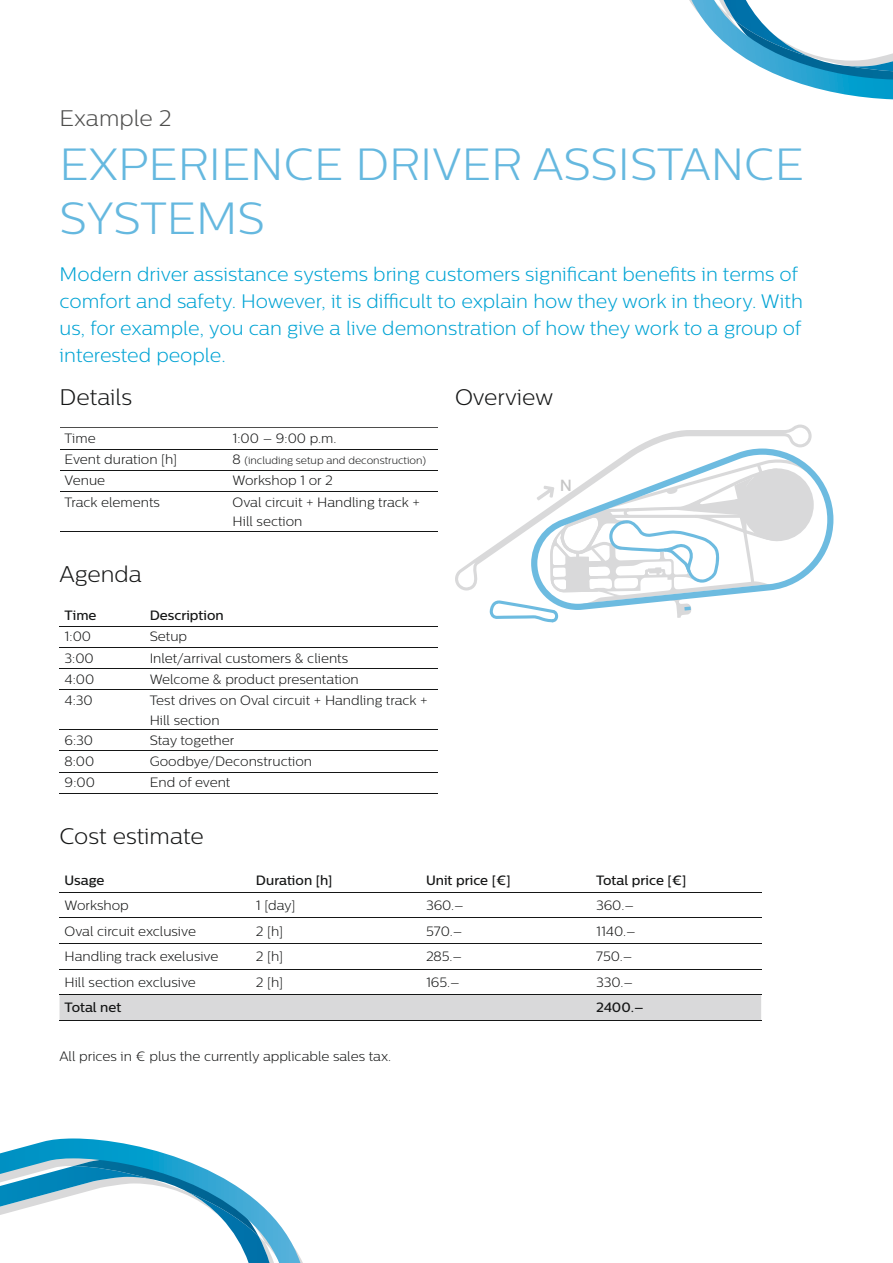
<style>
.page{position:relative;width:893px;height:1263px;background:#fff}
.page>*{position:absolute;margin:0;border:0;box-sizing:border-box;transform-origin:0 0}
.t1{font:300 45px/54px "Centrale Sans";color:#65b8df}
.t2{font:300 22.5px "Centrale Sans";color:#151616}
.t3{font:300 22.5px "Centrale Sans";color:#4e4e4d}
.t4{font:300 19.5px/27px "Centrale Sans";color:#00a3d4}
.t5{font:500 16.2px "Centrale Sans";color:#c5c5c5}
.t6{font:300 13.5px/19.5px "Centrale Sans";color:#151616}
.t7{font:500 13.5px "Centrale Sans";color:#151616}
.t8{font:300 10.5px "Centrale Sans";color:#151616}
.s1{font-size:13.5px}
</style>
<div class="page">
<svg style="left:0;top:1138px;width:303px;height:125px"></svg>
<svg style="left:689px;top:0;width:204px;height:99px"></svg>
<hr style="left:60px;top:428px;width:167px;height:1px;background:#4e4e4d">
<hr style="left:227px;top:428px;width:211px;height:1px;background:#4e4e4d">
<hr style="left:60px;top:449px;width:167px;height:1px;background:#151616">
<hr style="left:227px;top:449px;width:211px;height:1px;background:#151616">
<hr style="left:60px;top:470px;width:167px;height:1px;background:#151616">
<hr style="left:227px;top:470px;width:211px;height:1px;background:#151616">
<hr style="left:60px;top:491px;width:167px;height:1px;background:#151616">
<hr style="left:227px;top:491px;width:211px;height:1px;background:#151616">
<hr style="left:60px;top:531px;width:167px;height:1px;background:#151616">
<hr style="left:227px;top:531px;width:211px;height:1px;background:#151616">
<hr style="left:60px;top:626px;width:85px;height:1px;background:#151616">
<hr style="left:145px;top:626px;width:293px;height:1px;background:#151616">
<hr style="left:60px;top:647px;width:85px;height:1px;background:#151616">
<hr style="left:145px;top:647px;width:293px;height:1px;background:#151616">
<hr style="left:60px;top:668px;width:85px;height:1px;background:#151616">
<hr style="left:145px;top:668px;width:293px;height:1px;background:#151616">
<hr style="left:60px;top:690px;width:85px;height:1px;background:#151616">
<hr style="left:145px;top:690px;width:293px;height:1px;background:#151616">
<hr style="left:60px;top:729px;width:85px;height:1px;background:#151616">
<hr style="left:145px;top:729px;width:293px;height:1px;background:#151616">
<hr style="left:60px;top:751px;width:85px;height:1px;background:#151616">
<hr style="left:145px;top:751px;width:293px;height:1px;background:#151616">
<hr style="left:60px;top:772px;width:85px;height:1px;background:#151616">
<hr style="left:145px;top:772px;width:293px;height:1px;background:#151616">
<hr style="left:60px;top:793px;width:85px;height:1px;background:#151616">
<hr style="left:145px;top:793px;width:293px;height:1px;background:#151616">
<div style="left:60px;top:995px;width:701px;height:25px;background:#d9d9da"></div>
<hr style="left:60px;top:892px;width:191px;height:1px;background:#151616">
<hr style="left:251px;top:892px;width:170px;height:1px;background:#151616">
<hr style="left:421px;top:892px;width:170px;height:1px;background:#151616">
<hr style="left:591px;top:892px;width:170px;height:1px;background:#151616">
<hr style="left:60px;top:918px;width:191px;height:1px;background:#151616">
<hr style="left:251px;top:918px;width:170px;height:1px;background:#151616">
<hr style="left:421px;top:918px;width:170px;height:1px;background:#151616">
<hr style="left:591px;top:918px;width:170px;height:1px;background:#151616">
<hr style="left:60px;top:943px;width:191px;height:1px;background:#151616">
<hr style="left:251px;top:943px;width:170px;height:1px;background:#151616">
<hr style="left:421px;top:943px;width:170px;height:1px;background:#151616">
<hr style="left:591px;top:943px;width:170px;height:1px;background:#151616">
<hr style="left:60px;top:969px;width:191px;height:1px;background:#151616">
<hr style="left:251px;top:969px;width:170px;height:1px;background:#151616">
<hr style="left:421px;top:969px;width:170px;height:1px;background:#151616">
<hr style="left:591px;top:969px;width:170px;height:1px;background:#151616">
<hr style="left:60px;top:994px;width:191px;height:1px;background:#151616">
<hr style="left:251px;top:994px;width:170px;height:1px;background:#151616">
<hr style="left:421px;top:994px;width:170px;height:1px;background:#151616">
<hr style="left:591px;top:994px;width:170px;height:1px;background:#151616">
<hr style="left:60px;top:1020px;width:191px;height:1px;background:#151616">
<hr style="left:251px;top:1020px;width:170px;height:1px;background:#151616">
<hr style="left:421px;top:1020px;width:170px;height:1px;background:#151616">
<hr style="left:591px;top:1020px;width:170px;height:1px;background:#151616">
<svg style="left:455px;top:424px;width:357px;height:166px"></svg>
<svg style="left:531px;top:448px;width:302px;height:142px"></svg>
<svg style="left:489px;top:457px;width:319px;height:165px"></svg>
<h2 class="t3" style="left:60px;top:105px;width:113px">Example 2</h2>
<h1 class="t1" style="left:60px;top:137px;width:746px">EXPERIENCE DRIVER ASSISTANCE<br>SYSTEMS</h1>
<p class="t4" style="left:60px;top:260px;width:745px">Modern driver assistance systems bring customers significant benefits in terms of comfort and safety. However, it is difficult to explain how they work in theory. With us, for example, you can give a live demonstration of how they work to a group of interested people.</p>
<h2 class="t2" style="left:60px;top:384px;width:74px">Details</h2>
<p class="t6" style="left:65px;top:428px;width:33px">Time</p>
<p class="t6" style="left:233px;top:428px;width:105px">1:00 – 9:00 p.m.</p>
<p class="t6" style="left:65px;top:450px;width:114px">Event duration [h]</p>
<p class="t8" style="left:233px;top:455px;width:195px"><span class="s1">8</span> (including setup and deconstruction)</p>
<p class="t6" style="left:65px;top:471px;width:42px">Venue</p>
<p class="t6" style="left:233px;top:471px;width:102px">Workshop 1 or 2</p>
<p class="t6" style="left:65px;top:492px;width:97px">Track elements</p>
<p class="t6" style="left:233px;top:492px;width:189px">Oval circuit + Handling track +<br>Hill section</p>
<h2 class="t2" style="left:60px;top:562px;width:84px">Agenda</h2>
<p class="t7" style="left:65px;top:607px;width:33px">Time</p>
<p class="t7" style="left:150px;top:607px;width:76px">Description</p>
<p class="t6" style="left:65px;top:627px;width:28px">1:00</p>
<p class="t6" style="left:150px;top:627px;width:39px">Setup</p>
<p class="t6" style="left:65px;top:648px;width:31px">3:00</p>
<p class="t6" style="left:150px;top:648px;width:200px">Inlet/arrival customers &amp; clients</p>
<p class="t6" style="left:65px;top:669px;width:31px">4:00</p>
<p class="t6" style="left:150px;top:669px;width:211px">Welcome &amp; product presentation</p>
<p class="t6" style="left:65px;top:690px;width:30px">4:30</p>
<p class="t6" style="left:150px;top:690px;width:279px">Test drives on Oval circuit + Handling track +<br>Hill section</p>
<p class="t6" style="left:65px;top:730px;width:30px">6:30</p>
<p class="t6" style="left:150px;top:730px;width:86px">Stay together</p>
<p class="t6" style="left:65px;top:751px;width:31px">8:00</p>
<p class="t6" style="left:150px;top:751px;width:164px">Goodbye/Deconstruction</p>
<p class="t6" style="left:65px;top:773px;width:32px">9:00</p>
<p class="t6" style="left:150px;top:773px;width:82px">End of event</p>
<h2 class="t2" style="left:455px;top:385px;width:100px">Overview</h2>
<p class="t5" style="left:560px;top:475px;width:14px">N</p>
<h2 class="t2" style="left:60px;top:824px;width:146px">Cost estimate</h2>
<p class="t7" style="left:65px;top:872px;width:41px">Usage</p>
<p class="t7" style="left:256px;top:872px;width:78px">Duration [h]</p>
<p class="t7" style="left:426px;top:872px;width:86px">Unit price [€]</p>
<p class="t7" style="left:596px;top:872px;width:92px">Total price [€]</p>
<p class="t6" style="left:65px;top:896px;width:66px">Workshop</p>
<p class="t6" style="left:256px;top:896px;width:41px">1 [day]</p>
<p class="t6" style="left:426px;top:896px;width:39px">360.–</p>
<p class="t6" style="left:596px;top:896px;width:39px">360.–</p>
<p class="t6" style="left:65px;top:921px;width:133px">Oval circuit exclusive</p>
<p class="t6" style="left:256px;top:921px;width:29px">2 [h]</p>
<p class="t6" style="left:426px;top:921px;width:38px">570.–</p>
<p class="t6" style="left:596px;top:921px;width:41px">1140.–</p>
<p class="t6" style="left:65px;top:947px;width:155px">Handling track exelusive</p>
<p class="t6" style="left:256px;top:947px;width:29px">2 [h]</p>
<p class="t6" style="left:426px;top:947px;width:38px">285.–</p>
<p class="t6" style="left:596px;top:947px;width:38px">750.–</p>
<p class="t6" style="left:65px;top:972px;width:133px">Hill section exclusive</p>
<p class="t6" style="left:256px;top:972px;width:29px">2 [h]</p>
<p class="t6" style="left:426px;top:972px;width:35px">165.–</p>
<p class="t6" style="left:596px;top:972px;width:38px">330.–</p>
<p class="t7" style="left:65px;top:1000px;width:58px">Total net</p>
<p class="t7" style="left:596px;top:1000px;width:49px">2400.–</p>
<p class="t6" style="left:59px;top:1046px;width:333px">All prices in € plus the currently applicable sales tax.</p>
</div>
